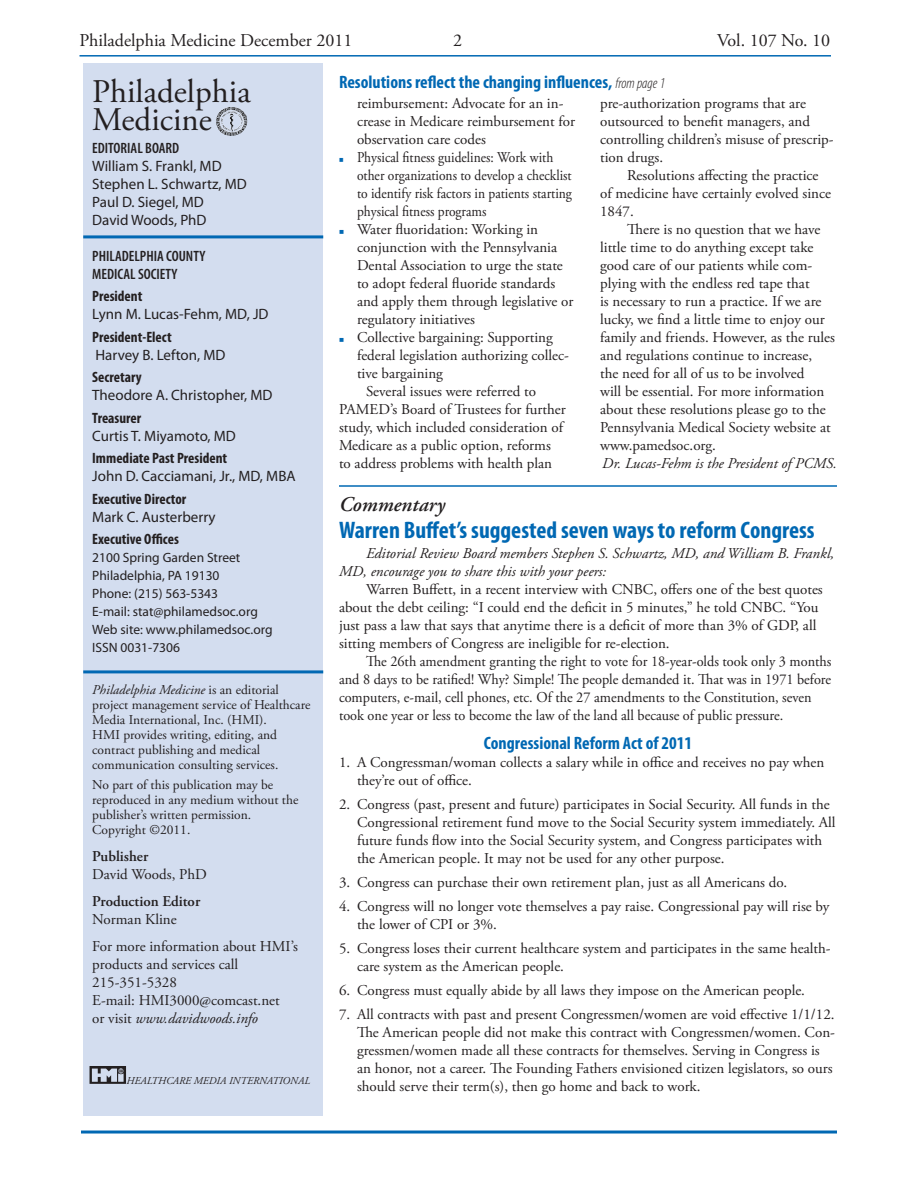
<style>
.page{position:relative;width:918px;height:1188px;background:#fff}
.page>*{position:absolute;margin:0;border:0;box-sizing:border-box;transform-origin:0 0}
.mast_body{font:33px/28.5px "Adobe Garamond Pro";color:#231f20}
.Headline{font:700 condensed 24px "Myriad Pro";color:#0168b3}
.Eyebrow{font:italic 600 21px "Adobe Garamond Pro";color:#231f20}
.Headline-2{font:700 condensed 18px "Myriad Pro";color:#0168b3}
.t1{font:18px "Adobe Garamond Pro";color:#231f20}
.subhead_centered{font:700 condensed 18px "Myriad Pro";color:#0168b3}
.bullet_number{font:15px/18px "Adobe Garamond Pro";color:#231f20}
.body{font:15px/18px "Adobe Garamond Pro";color:#231f20}
.Bullet_no_space{font:15px/18px "Adobe Garamond Pro";color:#231f20}
.body-2{font:15px/18px "Adobe Garamond Pro";color:#231f20;scale:.95 1}
.Mast_head{font:15px/18px "Myriad Pro";color:#231f20}
.mast_body-2{font:15px/18px "Adobe Garamond Pro";color:#231f20}
.Bullet_no_space-2{font:15px/18px "Adobe Garamond Pro";color:#231f20;scale:.9 1}
.body-3{font:italic 15px/18px "Adobe Garamond Pro";color:#231f20}
.mast_body-3{font:15px "Myriad Pro";color:#231f20}
.mast_body-4{font:600 condensed 15px/18px "Myriad Pro";color:#231f20}
.Source{font:italic 15px "Adobe Garamond Pro";color:#231f20}
.Mast_head-2{font:700 condensed 15px "Myriad Pro";color:#231f20}
.mast_body-5{font:600 15px/18px "Adobe Garamond Pro";color:#231f20}
.mast_body-6{font:13.5px/15px "Adobe Garamond Pro";color:#231f20}
.mast_body-7{font:13.5px/18px "Myriad Pro";color:#231f20}
.t2{font:italic 10.5px "Adobe Garamond Pro";color:#231f20}
.Bullet_no_space-3{font:6px "Zapf Essentials LT Markers";color:#0168b3}
.Bullet_no_space-4{font:6px "Zapf Essentials LT Markers";color:#0168b3;scale:.9 1}
.s1{font-weight:700;font-stretch:condensed}
.s2{font-style:italic}
.s3{font-weight:600}
.s4{font-weight:400}
.s5{font-weight:300;font-style:italic;font-size:15px;color:#231f20}
</style>
<div class="page">
<hr style="left:80px;top:55px;width:751px;height:2px;background:#0168b3">
<div style="left:83px;top:63px;width:240px;height:1053px;background:#d3ddef"></div>
<hr style="left:83px;top:235px;width:240px;height:3px;background:#0168b3">
<hr style="left:83px;top:670px;width:240px;height:3px;background:#0168b3">
<img style="left:216px;top:107px;width:16px;height:13px">
<img style="left:89px;top:1066px;width:37px;height:18px">
<hr style="left:81px;top:1131px;width:756px;height:3px;background:#0168b3">
<hr style="left:339px;top:485px;width:498px;height:2px;background:#0168b3">
<p class="t1" style="left:80px;top:30px;width:274px">Philadelphia Medicine December 2011</p>
<p class="t1" style="left:453px;top:30px;width:10px">2</p>
<p class="t1" style="left:717px;top:30px;width:115px">Vol. 107 No. 10</p>
<p class="mast_body" style="left:92px;top:78px;width:160px">Philadelphia<br>Medicine</p>
<p class="mast_body-4" style="left:92px;top:139px;width:88px">EDITORIAL BOARD</p>
<p class="mast_body-3" style="left:92px;top:157px;width:131px">William S. Frankl, MD</p>
<p class="mast_body-3" style="left:92px;top:175px;width:156px">Stephen L. Schwartz, MD</p>
<p class="mast_body-3" style="left:92px;top:193px;width:113px">Paul D. Siegel, MD</p>
<p class="mast_body-3" style="left:92px;top:211px;width:116px">David Woods, PhD</p>
<p class="mast_body-4" style="left:92px;top:247px;width:115px">PHILADELPHIA COUNTY<br>MEDICAL SOCIETY</p>
<p class="Mast_head" style="left:92px;top:287px;width:178px"><span class="s1">President<br></span>Lynn M. Lucas-Fehm, MD, JD</p>
<p class="Mast_head" style="left:92px;top:328px;width:135px"><span class="s1">President-Elect<br></span>Harvey B. Lefton, MD</p>
<p class="Mast_head" style="left:92px;top:368px;width:182px"><span class="s1">Secretary<br></span>Theodore A. Christopher, MD</p>
<p class="Mast_head" style="left:92px;top:409px;width:145px"><span class="s1">Treasurer<br></span>Curtis T. Miyamoto, MD</p>
<p class="Mast_head" style="left:92px;top:449px;width:205px"><span class="s1">Immediate Past President<br></span>John D. Cacciamani, Jr., MD, MBA</p>
<p class="Mast_head-2" style="left:92px;top:490px;width:96px">Executive Director</p>
<p class="mast_body-3" style="left:92px;top:508px;width:125px">Mark C. Austerberry</p>
<p class="Mast_head-2" style="left:92px;top:530px;width:88px">Executive Offices</p>
<p class="mast_body-7" style="left:92px;top:549px;width:150px">2100 Spring Garden Street</p>
<p class="mast_body-7" style="left:92px;top:567px;width:129px">Philadelphia, PA 19130<br>Phone: (215) 563-5343</p>
<p class="mast_body-7" style="left:92px;top:603px;width:167px">E-mail: stat@philamedsoc.org</p>
<p class="mast_body-7" style="left:92px;top:621px;width:182px">Web site: www.philamedsoc.org</p>
<p class="mast_body-7" style="left:92px;top:639px;width:89px">ISSN 0031-7306</p>
<p class="mast_body-6" style="left:92px;top:683px;width:220px"><span class="s2">Philadelphia Medicine</span> is an editorial project management service of Healthcare<br>Media International, Inc. (HMI).</p>
<p class="mast_body-6" style="left:92px;top:728px;width:188px">HMI provides writing, editing, and contract publishing and medical communication consulting services.</p>
<p class="mast_body-6" style="left:92px;top:778px;width:208px">No part of this publication may be reproduced in any medium without the publisher’s written permission.<br>Copyright ©2011.</p>
<p class="mast_body-2" style="left:92px;top:848px;width:116px"><span class="s3">Publisher<br></span>David Woods, PhD</p>
<p class="mast_body-5" style="left:92px;top:892px;width:110px">Production Editor<br><span class="s4">Norman Kline</span></p>
<p class="mast_body-2" style="left:92px;top:938px;width:207px">For more information about HMI’s products and services call<br>215-351-5328<br>E-mail: HMI3000@comcast.net<br>or visit <span class="s2">www.davidwoods.info</span></p>
<p class="Headline-2" style="left:339px;top:71px;width:328px">Resolutions reflect the changing influences, <span class="s5">from page 1</span></p>
<p class="Bullet_no_space" style="left:357px;top:95px;width:220px">reimbursement: Advocate for an in&shy;crease in Medicare reimbursement for observation care codes</p>
<p class="body" style="left:600px;top:95px;width:235px">pre-authorization programs that are outsourced to benefit managers, and controlling children’s misuse of prescrip&shy;tion drugs.</p>
<p class="body" style="left:600px;top:167px;width:232px;text-indent:27px">Resolutions affecting the practice of medicine have certainly evolved since<br>1847.</p>
<p class="body" style="left:600px;top:221px;width:236px;text-indent:27px">There is no question that we have little time to do anything except take good care of our patients while com&shy;plying with the endless red tape that<br>is necessary to run a practice. If we are lucky, we find a little time to enjoy our family and friends. However, as the rules and regulations continue to increase,<br>the need for all of us to be involved<br>will be essential. For more information about these resolutions please go to the Pennsylvania Medical Society website at www.pamedsoc.org.</p>
<p class="Source" style="left:602px;top:454px;width:236px">Dr. Lucas-Fehm is the President of PCMS.</p>
<p class="Bullet_no_space-4" style="left:339px;top:156px;width:7px">7</p>
<p class="Bullet_no_space-2" style="left:357px;top:149px;width:240px">Physical fitness guidelines: Work with other organizations to develop a checklist to identify risk factors in patients starting physical fitness programs</p>
<p class="Bullet_no_space-3" style="left:339px;top:228px;width:7px">7</p>
<p class="Bullet_no_space" style="left:357px;top:221px;width:218px">Water fluoridation: Working in conjunction with the Pennsylvania Dental Association to urge the state to adopt federal fluoride standards and apply them through legislative or regulatory initiatives</p>
<p class="Bullet_no_space-3" style="left:339px;top:336px;width:7px">7</p>
<p class="Bullet_no_space" style="left:357px;top:329px;width:213px">Collective bargaining: Supporting federal legislation authorizing collec&shy;tive bargaining</p>
<p class="body" style="left:339px;top:383px;width:228px;text-indent:27px">Several issues were referred to PAMED’s Board of Trustees for further study, which included consideration of Medicare as a public option, reforms to address problems with health plan</p>
<p class="Eyebrow" style="left:339px;top:493px;width:108px">Commentary</p>
<p class="Headline" style="left:339px;top:515px;width:477px">Warren Buffet’s suggested seven ways to reform Congress</p>
<p class="body-3" style="left:339px;top:545px;width:497px;text-indent:27px">Editorial Review Board members Stephen S. Schwartz, MD, and William B. Frankl,<br>MD, encourage you to share this with your peers:</p>
<p class="body" style="left:339px;top:581px;width:485px;text-indent:27px">Warren Buffett, in a recent interview with CNBC, offers one of the best quotes about the debt ceiling: “I could end the deficit in 5 minutes,” he told CNBC. “You just pass a law that says that anytime there is a deficit of more than 3% of GDP, all sitting members of Congress are ineligible for re-election.</p>
<p class="body-2" style="left:339px;top:653px;width:520px;text-indent:27px">The 26th amendment granting the right to vote for 18-year-olds took only 3 months and 8 days to be ratified! Why? Simple! The people demanded it. That was in 1971 before computers, e-mail, cell phones, etc. Of the 27 amendments to the Constitution, seven took one year or less to become the law of the land all because of public pressure.</p>
<p class="subhead_centered" style="left:484px;top:731px;width:210px">Congressional Reform Act of 2011</p>
<p class="bullet_number" style="left:357px;top:753px;width:469px;text-indent:-18px">1. A Congressman/woman collects a salary while in office and receives no pay when they’re out of office.</p>
<p class="bullet_number" style="left:357px;top:795px;width:480px;text-indent:-18px">2. Congress (past, present and future) participates in Social Security. All funds in the Congressional retirement fund move to the Social Security system immediately. All future funds flow into the Social Security system, and Congress participates with the American people. It may not be used for any other purpose.</p>
<p class="bullet_number" style="left:339px;top:873px;width:450px">3. Congress can purchase their own retirement plan, just as all Americans do.</p>
<p class="bullet_number" style="left:357px;top:897px;width:474px;text-indent:-18px">4. Congress will no longer vote themselves a pay raise. Congressional pay will rise by the lower of CPI or 3%.</p>
<p class="bullet_number" style="left:357px;top:939px;width:475px;text-indent:-18px">5. Congress loses their current healthcare system and participates in the same health&shy;care system as the American people.</p>
<p class="bullet_number" style="left:339px;top:981px;width:468px">6. Congress must equally abide by all laws they impose on the American people.</p>
<p class="bullet_number" style="left:357px;top:1005px;width:480px;text-indent:-18px">7. All contracts with past and present Congressmen/women are void effective 1/1/12.<br>The American people did not make this contract with Congressmen/women. Con&shy;gressmen/women made all these contracts for themselves. Serving in Congress is an honor, not a career. The Founding Fathers envisioned citizen legislators, so ours should serve their term(s), then go home and back to work.</p>
<p class="t2" style="left:127px;top:1075px;width:185px">HEALTHCARE MEDIA INTERNATIONAL</p>
</div>
